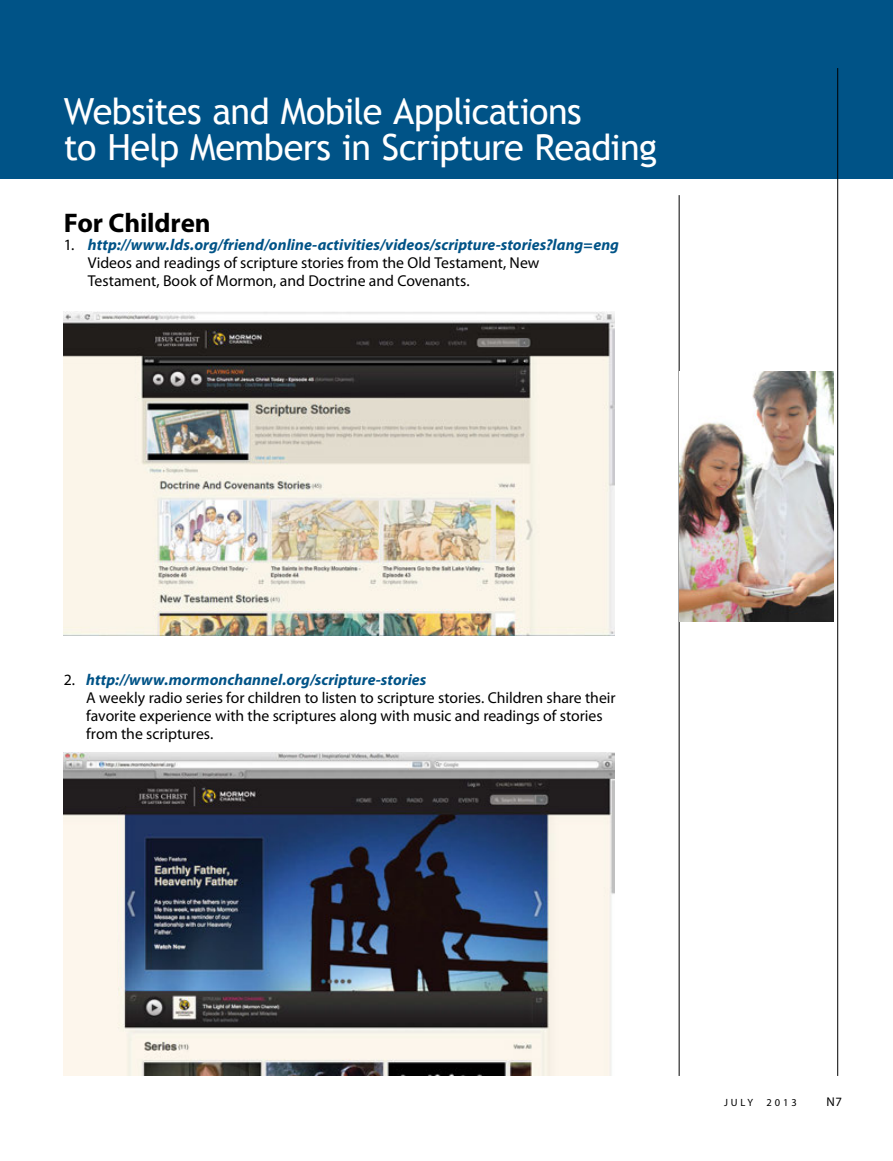
<style>
.page{position:relative;width:893px;height:1161px;background:#fff}
.page>*{position:absolute;margin:0;border:0;box-sizing:border-box;transform-origin:0 0}
.t1{font:36px/36px "Trebuchet MS";letter-spacing:-.02em;color:#fff}
.t2{font:700 27px "Myriad Pro";letter-spacing:-.005em;color:#000}
.t3{font:15.75px/18px "Myriad Pro";letter-spacing:-.005em;color:#000}
.t4{font:12.75px "Myriad Pro";color:#000}
.t5{font:10.5px "Myriad Pro";letter-spacing:.28em;color:#000}
.s1{font-weight:700;font-style:italic;color:#005387}
</style>
<div class="page">
<div style="left:0;top:0;width:893px;height:179px;background:#005387"></div>
<hr style="left:837px;top:68px;width:1px;height:1008px;background:#000">
<hr style="left:679px;top:195px;width:1px;height:881px;background:#000">
<img style="left:64px;top:312px;width:551px;height:323px">
<img style="left:64px;top:752px;width:551px;height:324px">
<img style="left:679px;top:371px;width:155px;height:250px">
<h1 class="t1" style="left:64px;top:94px;width:595px">Websites and Mobile Applications<br>to Help Members in Scripture Reading</h1>
<h2 class="t2" style="left:64px;top:205px;width:148px">For Children</h2>
<p class="t3" style="left:88px;top:236px;width:533px;text-indent:-24px">1. <span class="s1">http://www.lds.org/friend/online-activities/videos/scripture-stories?lang=eng<br></span>Videos and readings of scripture stories from the Old Testament, New<br>Testament, Book of Mormon, and Doctrine and Covenants.</p>
<p class="t3" style="left:86px;top:670px;width:531px;text-indent:-23px">2. <span class="s1">http://www.mormonchannel.org/scripture-stories<br></span>A weekly radio series for children to listen to scripture stories. Children share their favorite experience with the scriptures along with music and readings of stories from the scriptures.</p>
<p class="t5" style="left:724px;top:1096px;width:31px">JULY</p>
<p class="t5" style="left:766px;top:1096px;width:32px">2013</p>
<p class="t4" style="left:826px;top:1093px;width:17px">N7</p>
</div>
